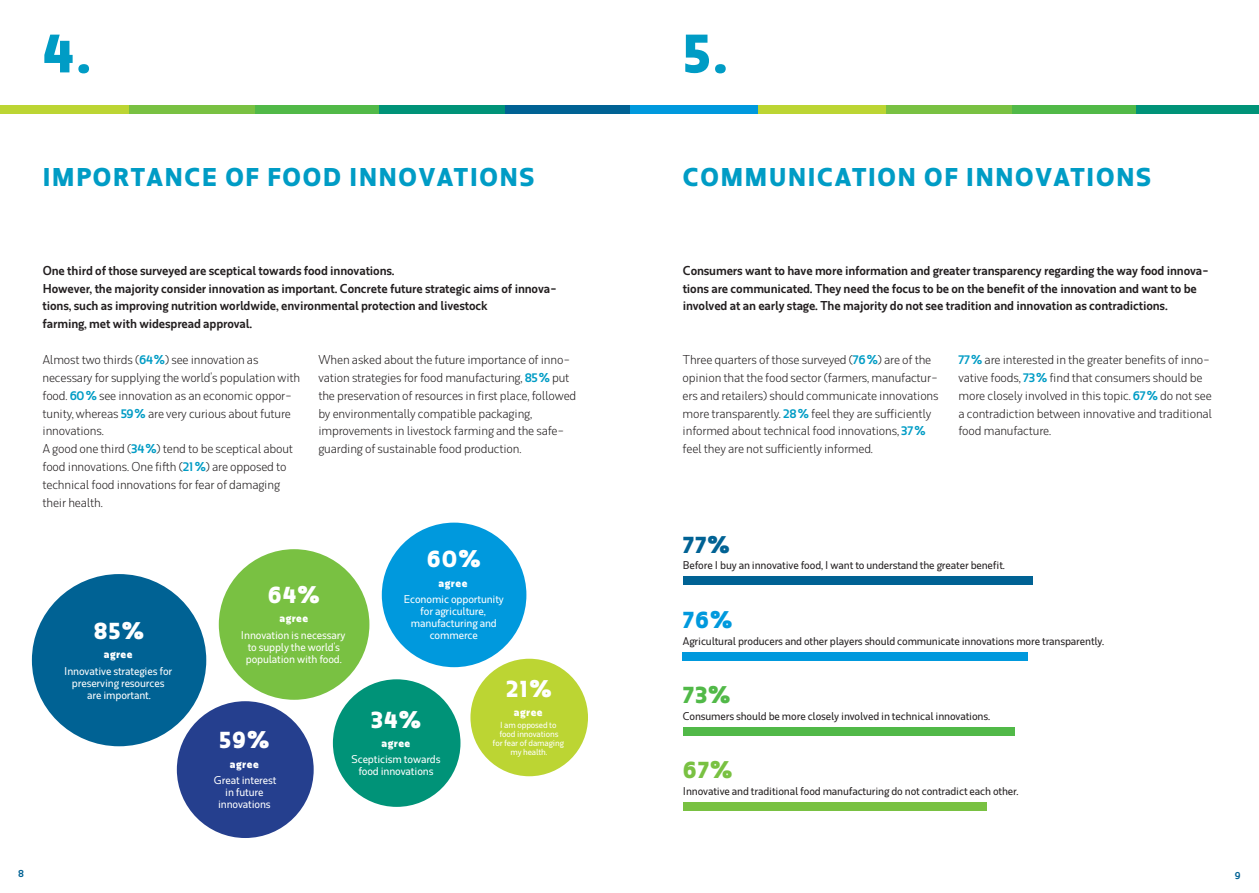
<style>
.page{position:relative;width:1259px;height:893px;background:#fff}
.page>*{position:absolute;margin:0;border:0;box-sizing:border-box;transform-origin:0 0}
.t1{font:700 52.5px "Rum Sans";color:#009cc5}
.t2{font:700 24px "Rum Sans";letter-spacing:.075em;color:#009cc5}
.t3{font:700 22.5px "Rum Sans";letter-spacing:.05em;color:#fff}
.t4{font:700 22.5px "Rum Sans";color:#006294}
.t5{font:700 22.5px "Rum Sans";color:#09d}
.t6{font:700 22.5px "Rum Sans";color:#51b948}
.t7{font:700 22.5px "Rum Sans";color:#79c142}
.t8{font:300 12px/17.9px "Rum Sans";letter-spacing:-.01em;color:#231f20}
.t9{font:600 12px/17.9px "Rum Sans";letter-spacing:-.01em;color:#231f20}
.t10{font:10.5px "Rum Sans";letter-spacing:-.01em;color:#231f20}
.t11{font:10.5px/12px "Rum Sans";letter-spacing:-.01em;color:#fff;text-align:center}
.t12{font:700 10.5px "Rum Sans";letter-spacing:.05em;color:#fff}
.t13{font:600 9.75px "Rum Sans";color:#006294}
.t14{font:8.25px/9px "Rum Sans";letter-spacing:-.01em;color:#fff;text-align:center}
.s1{font-weight:600;color:#009cc5}
</style>
<div class="page">
<div style="left:505px;top:105px;width:125px;height:9px;background:#006294"></div>
<div style="left:254px;top:105px;width:125px;height:9px;background:#51b948"></div>
<div style="left:379px;top:105px;width:126px;height:9px;background:#009378"></div>
<div style="left:0;top:105px;width:129px;height:9px;background:#bcd533"></div>
<div style="left:129px;top:105px;width:125px;height:9px;background:#79c142"></div>
<div style="left:630px;top:105px;width:128px;height:9px;background:#09d"></div>
<div style="left:1011px;top:105px;width:125px;height:9px;background:#51b948"></div>
<div style="left:1136px;top:105px;width:123px;height:9px;background:#009378"></div>
<div style="left:758px;top:105px;width:128px;height:9px;background:#bcd533"></div>
<div style="left:886px;top:105px;width:125px;height:9px;background:#79c142"></div>
<div style="left:219px;top:549px;width:150px;height:151px;background:#79c142;border-radius:50%"></div>
<div style="left:32px;top:574px;width:174px;height:172px;background:#006294;border-radius:50%"></div>
<div style="left:333px;top:679px;width:127px;height:128px;background:#009378;border-radius:50%"></div>
<div style="left:470px;top:659px;width:118px;height:117px;background:#bcd533;border-radius:50%"></div>
<div style="left:382px;top:523px;width:144px;height:144px;background:#09d;border-radius:50%"></div>
<div style="left:177px;top:701px;width:137px;height:137px;background:#253f8e;border-radius:50%"></div>
<div style="left:682px;top:577px;width:350px;height:8px;background:#006294"></div>
<div style="left:682px;top:652px;width:345px;height:8px;background:#09d"></div>
<div style="left:682px;top:727px;width:332px;height:8px;background:#51b948"></div>
<div style="left:682px;top:802px;width:304px;height:8px;background:#79c142"></div>
<h1 class="t1" style="left:43px;top:20px;width:50px">4.</h1>
<h1 class="t1" style="left:682px;top:20px;width:46px">5.</h1>
<h2 class="t2" style="left:43px;top:162px;width:493px">IMPORTANCE OF FOOD INNOVATIONS</h2>
<h2 class="t2" style="left:683px;top:162px;width:470px">COMMUNICATION OF INNOVATIONS</h2>
<p class="t9" style="left:43px;top:261px;width:516px">One third of those surveyed are sceptical towards food innovations.<br>However, the majority consider innovation as important. Concrete future strategic aims of innova&shy;tions, such as improving nutrition worldwide, environmental protection and livestock<br>farming, met with widespread approval.</p>
<p class="t9" style="left:682px;top:261px;width:528px">Consumers want to have more information and greater transparency regarding the way food innova&shy;tions are communicated. They need the focus to be on the benefit of the innovation and want to be involved at an early stage. The majority do not see tradition and innovation as contradictions.</p>
<p class="t8" style="left:43px;top:351px;width:259px">Almost two thirds (<span class="s1">64%</span>) see innovation as necessary for supplying the world's population with food. <span class="s1">60%</span> see innovation as an economic oppor&shy;tunity, whereas <span class="s1">59%</span> are very curious about future innovations.<br>A good one third (<span class="s1">34%</span>) tend to be sceptical about food innovations. One fifth (<span class="s1">21%</span>) are opposed to technical food innovations for fear of damaging their health.</p>
<p class="t8" style="left:318px;top:351px;width:259px">When asked about the future importance of inno&shy;vation strategies for food manufacturing, <span class="s1">85%</span> put the preservation of resources in first place, followed by environmentally compatible packaging, improvements in livestock farming and the safe&shy;guarding of sustainable food production.</p>
<p class="t8" style="left:682px;top:351px;width:257px">Three quarters of those surveyed (<span class="s1">76%</span>) are of the opinion that the food sector (farmers, manufactur&shy;ers and retailers) should communicate innovations more transparently. <span class="s1">28%</span> feel they are sufficiently informed about technical food innovations, <span class="s1">37% </span>feel they are not sufficiently informed.</p>
<p class="t8" style="left:958px;top:351px;width:255px"><span class="s1">77%</span> are interested in the greater benefits of inno&shy;vative foods, <span class="s1">73%</span> find that consumers should be more closely involved in this topic. <span class="s1">67%</span> do not see a contradiction between innovative and traditional food manufacture.</p>
<h3 class="t3" style="left:94px;top:616px;width:52px">85%</h3>
<p class="t12" style="left:104px;top:648px;width:30px">AGREE</p>
<p class="t11" style="left:64px;top:665px;width:110px">I nnovative strategies for preserving resources are important.</p>
<h3 class="t3" style="left:268px;top:581px;width:54px">64%</h3>
<p class="t12" style="left:279px;top:612px;width:30px">AGREE</p>
<p class="t11" style="left:241px;top:629px;width:106px">I nnovation is necessary to supply the world's population with food.</p>
<h3 class="t3" style="left:427px;top:545px;width:56px">60%</h3>
<p class="t12" style="left:438px;top:576px;width:30px">AGREE</p>
<p class="t11" style="left:404px;top:593px;width:102px">Economic opportunity for agriculture, manufacturing and commerce</p>
<h3 class="t3" style="left:219px;top:726px;width:52px">59%</h3>
<p class="t12" style="left:230px;top:757px;width:30px">AGREE</p>
<p class="t11" style="left:214px;top:774px;width:64px">Great interest in future innovations</p>
<h3 class="t3" style="left:371px;top:705px;width:52px">34%</h3>
<p class="t12" style="left:381px;top:737px;width:30px">AGREE</p>
<p class="t11" style="left:351px;top:753px;width:90px">Scepticism towards food innovations</p>
<h3 class="t3" style="left:506px;top:674px;width:47px">21%</h3>
<p class="t12" style="left:514px;top:706px;width:30px">AGREE</p>
<p class="t14" style="left:492px;top:721px;width:73px">I am opposed to food innovations<br>for fear of damaging my health.</p>
<h3 class="t4" style="left:682px;top:530px;width:49px">77%</h3>
<p class="t10" style="left:683px;top:559px;width:324px">Before I buy an innovative food, I want to understand the greater benefit.</p>
<h3 class="t5" style="left:682px;top:606px;width:51px">76%</h3>
<p class="t10" style="left:683px;top:635px;width:423px">Agricultural producers and other players should communicate innovations more transparently.</p>
<h3 class="t6" style="left:682px;top:681px;width:49px">73%</h3>
<p class="t10" style="left:683px;top:709px;width:309px">Consumers should be more closely involved in technical innovations.</p>
<h3 class="t7" style="left:682px;top:756px;width:51px">67%</h3>
<p class="t10" style="left:683px;top:784px;width:337px">I nnovative and traditional food manufacturing do not contradict each other.</p>
<p class="t13" style="left:18px;top:867px;width:7px">8</p>
<p class="t13" style="left:1234px;top:867px;width:7px">9</p>
</div>
